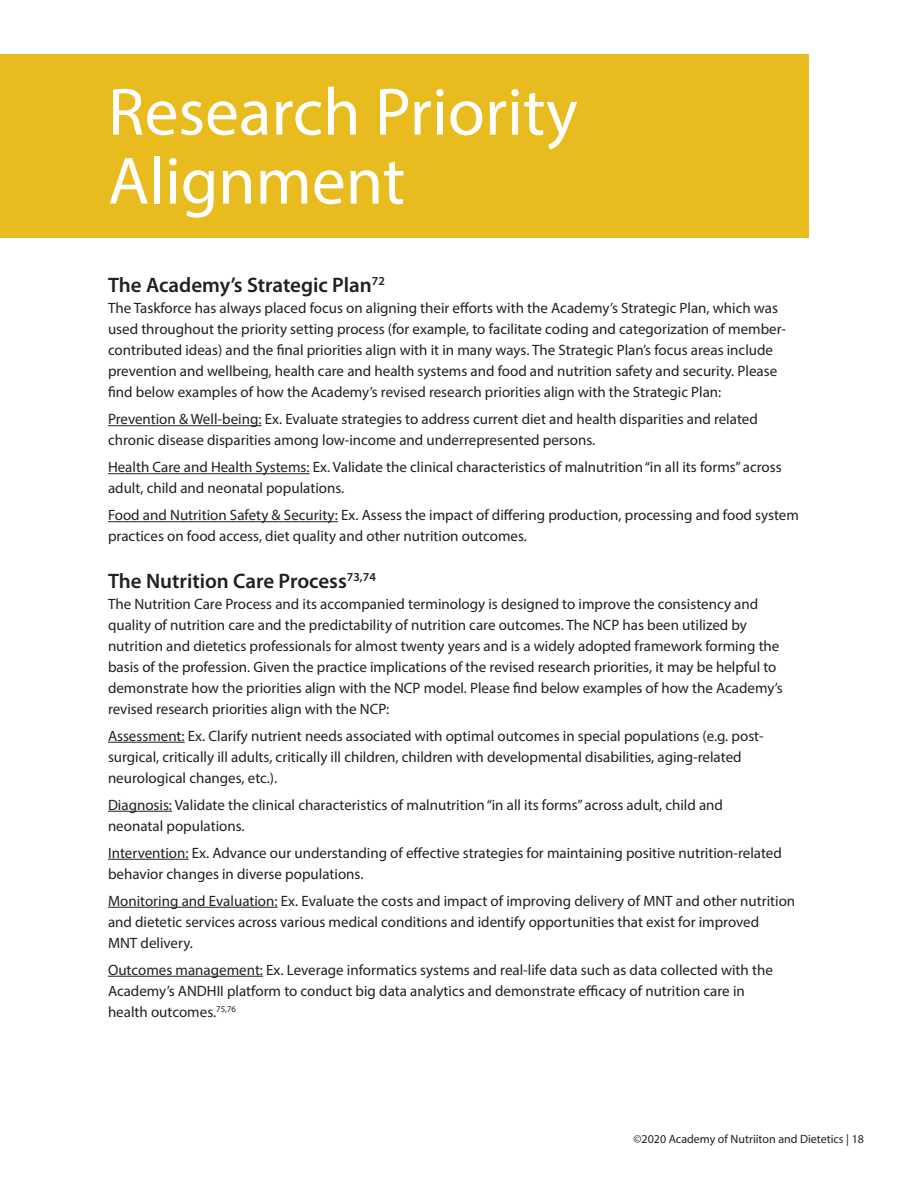
<style>
.page{position:relative;width:918px;height:1188px;background:#fff}
.page>*{position:absolute;margin:0;border:0;box-sizing:border-box;transform-origin:0 0}
._50pt_Header{font:67.5px/69px "Myriad Pro";color:#fff}
.Paragraph_Start{font:600 21px "Myriad Pro";color:#231f20}
.eatright_body{font:15px/21px "Myriad Pro";color:#231f20}
.t1{font:12px "Myriad Pro";color:#231f20}
</style>
<div class="page">
<div style="left:0;top:54px;width:809px;height:183px;background:#e8bc1f"></div>
<hr style="left:108px;top:425px;width:154px;height:1px;background:#231f20">
<hr style="left:108px;top:473px;width:202px;height:1px;background:#231f20">
<hr style="left:108px;top:521px;width:230px;height:1px;background:#231f20">
<hr style="left:108px;top:742px;width:77px;height:1px;background:#231f20">
<hr style="left:108px;top:811px;width:64px;height:1px;background:#231f20">
<hr style="left:108px;top:859px;width:81px;height:1px;background:#231f20">
<hr style="left:108px;top:907px;width:170px;height:1px;background:#231f20">
<hr style="left:108px;top:976px;width:155px;height:1px;background:#231f20">
<p class="_50pt_Header" style="left:108px;top:76px;width:471px">Research Priority<br>Alignment</p>
<p class="Paragraph_Start" style="left:108px;top:272px;width:279px">The Academy’s Strategic Plan<sup>72</sup></p>
<p class="eatright_body" style="left:108px;top:297px;width:680px">The Taskforce has always placed focus on aligning their efforts with the Academy’s Strategic Plan, which was used throughout the priority setting process (for example, to facilitate coding and categorization of member&shy;contributed ideas) and the final priorities align with it in many ways. The Strategic Plan’s focus areas include prevention and wellbeing, health care and health systems and food and nutrition safety and security. Please find below examples of how the Academy’s revised research priorities align with the Strategic Plan:</p>
<p class="eatright_body" style="left:108px;top:408px;width:651px">Prevention &amp; Well-being: Ex. Evaluate strategies to address current diet and health disparities and related chronic disease disparities among low-income and underrepresented persons.</p>
<p class="eatright_body" style="left:108px;top:456px;width:675px">Health Care and Health Systems: Ex. Validate the clinical characteristics of malnutrition “in all its forms” across adult, child and neonatal populations.</p>
<p class="eatright_body" style="left:108px;top:504px;width:693px">Food and Nutrition Safety &amp; Security: Ex. Assess the impact of differing production, processing and food system practices on food access, diet quality and other nutrition outcomes.</p>
<p class="Paragraph_Start" style="left:108px;top:567px;width:269px">The Nutrition Care Process<sup>73,74</sup></p>
<p class="eatright_body" style="left:108px;top:593px;width:676px">The Nutrition Care Process and its accompanied terminology is designed to improve the consistency and quality of nutrition care and the predictability of nutrition care outcomes. The NCP has been utilized by nutrition and dietetics professionals for almost twenty years and is a widely adopted framework forming the basis of the profession. Given the practice implications of the revised research priorities, it may be helpful to demonstrate how the priorities align with the NCP model. Please find below examples of how the Academy’s revised research priorities align with the NCP:</p>
<p class="eatright_body" style="left:108px;top:725px;width:657px">Assessment: Ex. Clarify nutrient needs associated with optimal outcomes in special populations (e.g. post&shy;surgical, critically ill adults, critically ill children, children with developmental disabilities, aging-related neurological changes, etc.).</p>
<p class="eatright_body" style="left:108px;top:794px;width:617px">Diagnosis: Validate the clinical characteristics of malnutrition “in all its forms” across adult, child and neonatal populations.</p>
<p class="eatright_body" style="left:108px;top:842px;width:675px">Intervention: Ex. Advance our understanding of effective strategies for maintaining positive nutrition-related behavior changes in diverse populations.</p>
<p class="eatright_body" style="left:108px;top:890px;width:689px">Monitoring and Evaluation: Ex. Evaluate the costs and impact of improving delivery of MNT and other nutrition and dietetic services across various medical conditions and identify opportunities that exist for improved<br>MNT delivery.</p>
<p class="eatright_body" style="left:108px;top:959px;width:666px">Outcomes management: Ex. Leverage informatics systems and real-life data such as data collected with the<br>Academy’s ANDHII platform to conduct big data analytics and demonstrate efficacy of nutrition care in health outcomes.<sup>75,76</sup></p>
<p class="t1" style="left:633px;top:1132px;width:232px">©2020 Academy of Nutriiton and Dietetics | 18</p>
</div>
